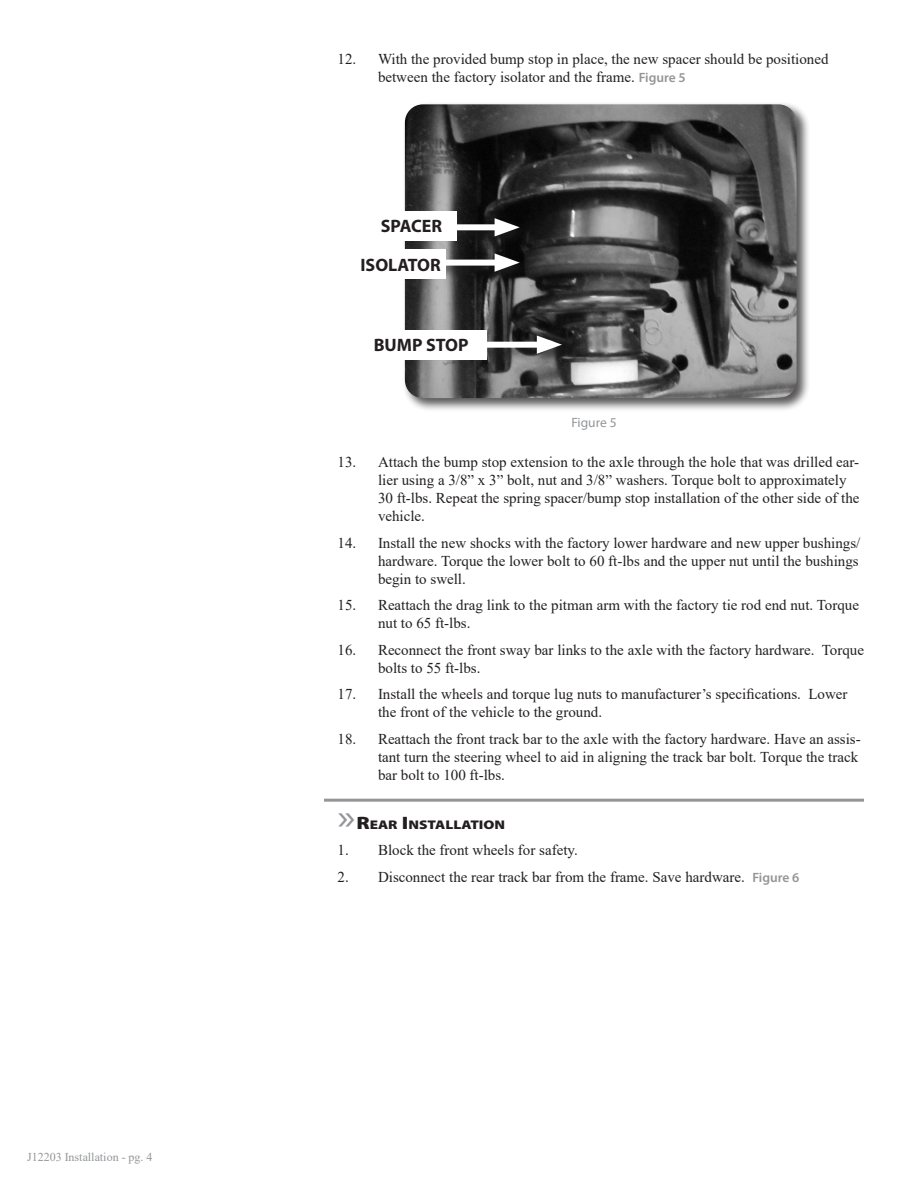
<style>
.page{position:relative;width:918px;height:1188px;background:#fff}
.page>*{position:absolute;margin:0;border:0;box-sizing:border-box;transform-origin:0 0}
.t1{font:700 18px "Myriad Pro";color:#231f20}
.t2{font:15px/18px "Times New Roman";color:#231f20}
.t3{font:13.5px "Myriad Pro";color:#939598}
.t4{font:900 12.6px "Myriad Pro";color:#231f20;scale:1.2 1}
.t5{font:12px "Times New Roman";color:#939598}
.s1{font-family:"Myriad Pro";font-weight:600;font-size:13.5px;color:#939598}
.s2{font-weight:400;font-size:36px;color:#939598}
.s3{font-size:18px}
</style>
<div class="page">
<hr style="left:324px;top:799px;width:540px;height:3px;background:#939598">
<div style="left:402px;top:102px;width:408px;height:310px;background:#231f20;opacity:.75"></div>
<img style="left:405px;top:104px;width:392px;height:294px">
<div style="left:433px;top:216px;width:99px;height:33px;background:#231f20;opacity:.75"></div>
<div style="left:435px;top:224px;width:70px;height:6px;background:#fff"></div>
<svg style="left:495px;top:218px;width:25px;height:18px"></svg>
<div style="left:433px;top:252px;width:99px;height:33px;background:#231f20;opacity:.75"></div>
<div style="left:435px;top:260px;width:70px;height:6px;background:#fff"></div>
<svg style="left:495px;top:253px;width:25px;height:19px"></svg>
<div style="left:475px;top:334px;width:99px;height:33px;background:#231f20;opacity:.75"></div>
<div style="left:477px;top:342px;width:70px;height:6px;background:#fff"></div>
<svg style="left:537px;top:336px;width:25px;height:18px"></svg>
<div style="left:366px;top:211px;width:91px;height:29px;background:#fff"></div>
<div style="left:355px;top:250px;width:91px;height:29px;background:#fff"></div>
<div style="left:355px;top:330px;width:132px;height:29px;background:#fff"></div>
<p class="t5" style="left:27px;top:1149px;width:127px">J12203 Installation - pg. 4</p>
<p class="t2" style="left:378px;top:50px;width:452px;text-indent:-40px">12. With the provided bump stop in place, the new spacer should be positioned between the factory isolator and the frame. <span class="s1">Figure 5</span></p>
<p class="t1" style="left:381px;top:215px;width:63px">SPACER</p>
<p class="t1" style="left:361px;top:253px;width:82px">ISOLATOR</p>
<p class="t1" style="left:374px;top:334px;width:96px">BUMP STOP</p>
<p class="t3" style="left:571px;top:414px;width:47px">Figure 5</p>
<p class="t2" style="left:378px;top:452px;width:483px;text-indent:-40px">13. Attach the bump stop extension to the axle through the hole that was drilled ear&shy;lier using a 3/8” x 3” bolt, nut and 3/8” washers. Torque bolt to approximately 30 ft-lbs. Repeat the spring spacer/bump stop installation of the other side of the vehicle.</p>
<p class="t2" style="left:378px;top:533px;width:484px;text-align:justify;text-indent:-40px">14. Install the new shocks with the factory lower hardware and new upper bushings/ hardware. Torque the lower bolt to 60 ft-lbs and the upper nut until the bushings begin to swell.</p>
<p class="t2" style="left:378px;top:596px;width:483px;text-indent:-40px">15. Reattach the drag link to the pitman arm with the factory tie rod end nut. Torque nut to 65 ft-lbs.</p>
<p class="t2" style="left:378px;top:640px;width:488px;text-indent:-40px">16. Reconnect the front sway bar links to the axle with the factory hardware. Torque bolts to 55 ft-lbs.</p>
<p class="t2" style="left:378px;top:685px;width:471px;text-indent:-40px">17. Install the wheels and torque lug nuts to manufacturer’s specifications. Lower the front of the vehicle to the ground.</p>
<p class="t2" style="left:378px;top:730px;width:484px;text-indent:-40px">18. Reattach the front track bar to the axle with the factory hardware. Have an assis&shy;tant turn the steering wheel to aid in aligning the track bar bolt. Torque the track bar bolt to 100 ft-lbs.</p>
<p class="t4" style="left:338px;top:816px;width:141px"><span class="s2">»</span><span class="s3">R</span>EAR <span class="s3">I</span> NSTALLATION</p>
<p class="t2" style="left:338px;top:841px;width:242px">1. Block the front wheels for safety.</p>
<p class="t2" style="left:338px;top:867px;width:464px">2. Disconnect the rear track bar from the frame. Save hardware. <span class="s1">Figure 6</span></p>
</div>
